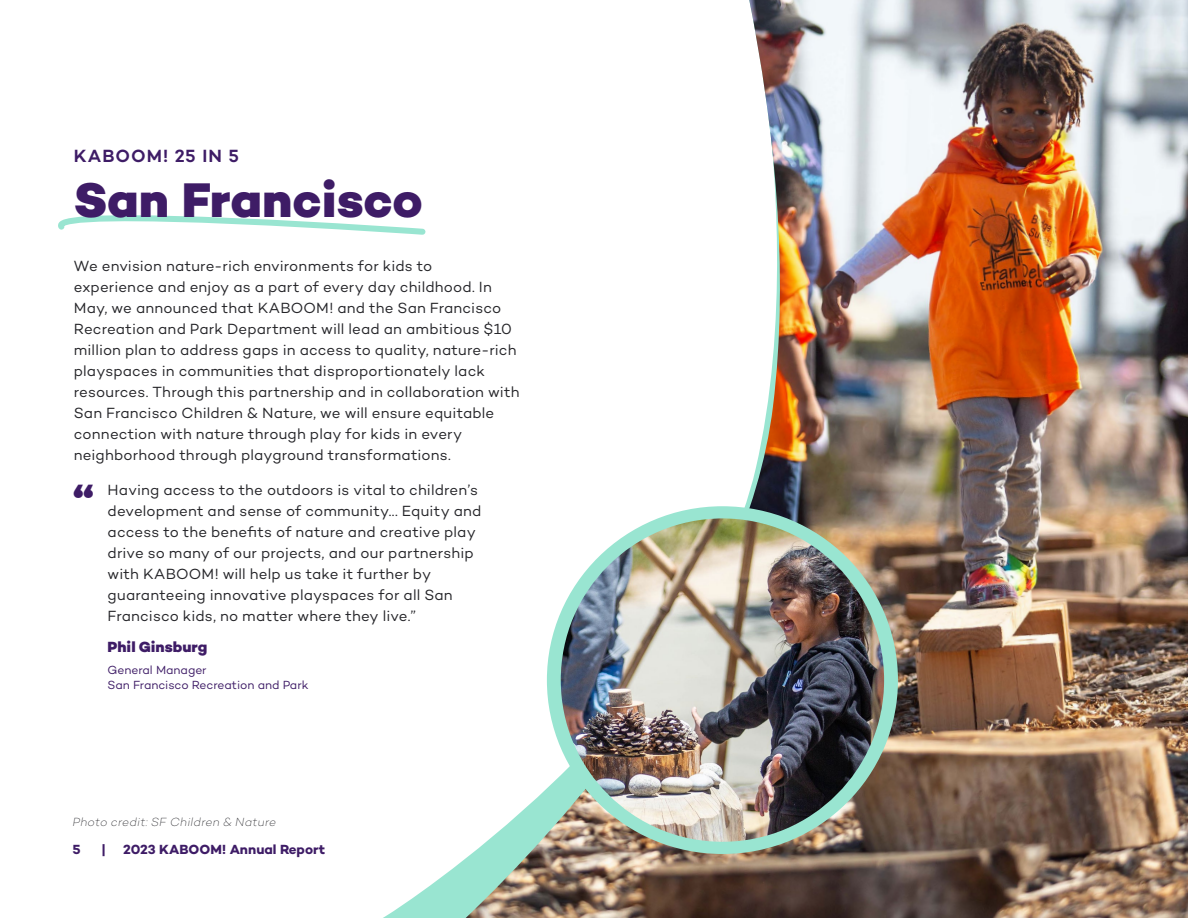
<style>
.page{position:relative;width:1188px;height:918px;background:#fff}
.page>*{position:absolute;margin:0;border:0;box-sizing:border-box;transform-origin:0 0}
.t1{font:800 49.5px "Campton";color:#3e1c66}
.t2{font:800 45px "Campton";color:#3e1c66}
.t3{font:600 18px "Campton";letter-spacing:.06em;color:#3e1c66}
.t4{font:15px/21px "Campton";letter-spacing:.01em;color:#242428}
.t5{font:800 15px "Campton";color:#3e1c66}
.t6{font:700 13.5px "Campton";color:#3e1c66}
.t7{font:12px/15px "Campton";color:#3e1c66}
.t8{font:italic 200 12px "Campton";letter-spacing:.02em;color:#242428}
</style>
<div class="page">
<img style="left:466px;top:0;width:722px;height:918px">
<svg style="left:58px;top:215px;width:368px;height:20px"></svg>
<div style="left:547px;top:506px;width:351px;height:348px;background:#99e5d1;border-radius:50%"></div>
<img style="left:561px;top:518px;width:323px;height:324px;border-radius:162px">
<p class="t3" style="left:74px;top:144px;width:167px">KABOOM! 25 IN 5</p>
<h1 class="t1" style="left:74px;top:168px;width:351px">San Francisco</h1>
<p class="t4" style="left:74px;top:256px;width:447px">We envision nature-rich environments for kids to<br>experience and enjoy as a part of every day childhood. In May, we announced that KABOOM! and the San Francisco Recreation and Park Department will lead an ambitious $10 million plan to address gaps in access to quality, nature-rich playspaces in communities that disproportionately lack resources. Through this partnership and in collaboration with San Francisco Children &amp; Nature, we will ensure equitable connection with nature through play for kids in every neighborhood through playground transformations.</p>
<p class="t4" style="left:108px;top:479px;width:375px">Having access to the outdoors is vital to children’s development and sense of community... Equity and access to the benefits of nature and creative play drive so many of our projects, and our partnership with KABOOM! will help us take it further by guaranteeing innovative playspaces for all San Francisco kids, no matter where they live.”</p>
<p class="t5" style="left:108px;top:638px;width:101px">Phil Ginsburg</p>
<p class="t7" style="left:108px;top:662px;width:202px">General Manager<br>San Francisco Recreation and Park</p>
<h2 class="t2" style="left:73px;top:474px;width:23px">“</h2>
<p class="t8" style="left:72px;top:815px;width:205px">Photo credit: SF Children &amp; Nature</p>
<p class="t6" style="left:72px;top:841px;width:10px">5</p>
<p class="t6" style="left:102px;top:841px;width:6px">|</p>
<p class="t6" style="left:123px;top:841px;width:203px">2023 KABOOM! Annual Report</p>
</div>
